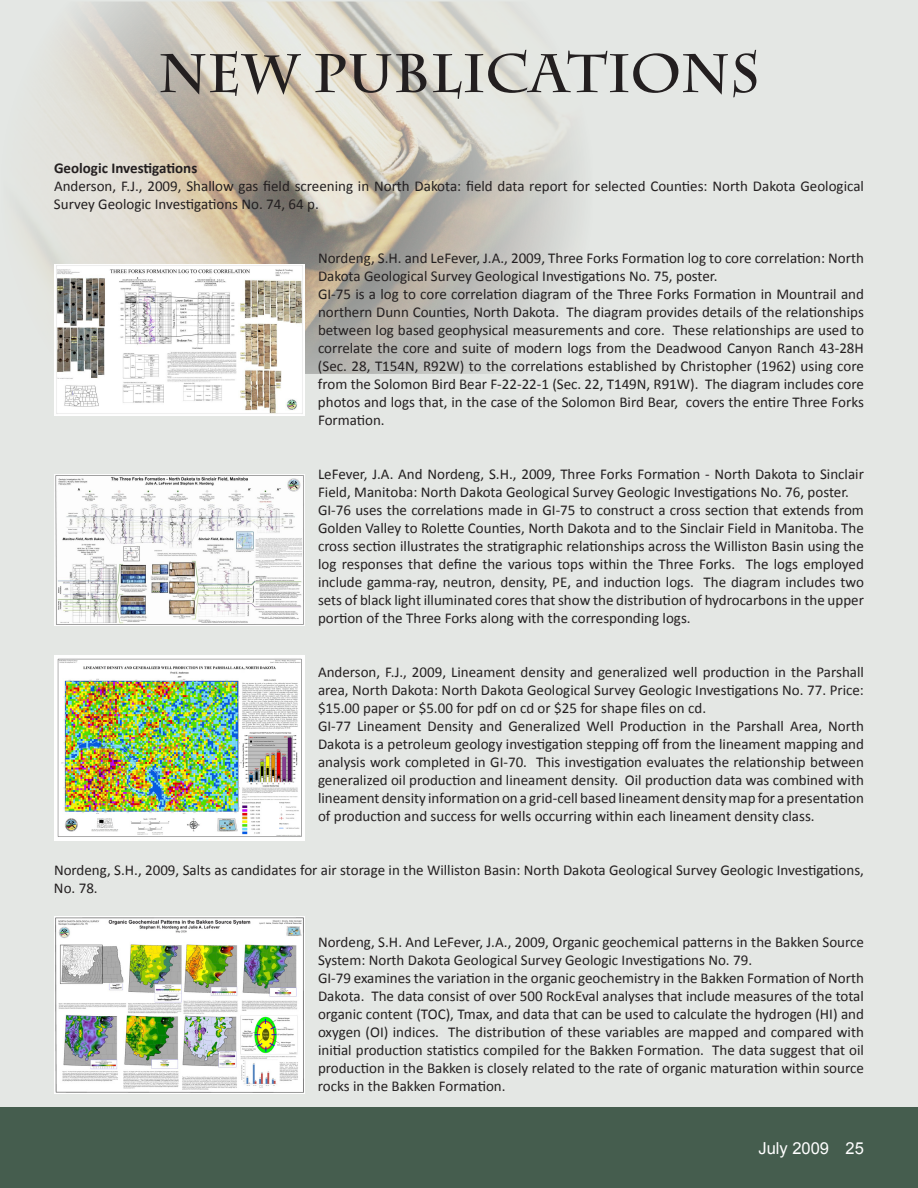
<style>
.page{position:relative;width:918px;height:1188px;background:#fff}
.page>*{position:absolute;margin:0;border:0;box-sizing:border-box;transform-origin:0 0}
.t1{font:700 54px "Charlemagne Std";color:#231f20}
.t2{font:16.5px "Arial";color:#fff}
.t3{font:15px/18px "Calibri";color:#231f20}
.s1{font-weight:700}
</style>
<div class="page">
<div style="left:0;top:0;width:918px;height:1107px;background:#e4e7e4"></div>
<img style="left:3px;top:3px;width:588px;height:369px">
<div style="left:0;top:0;width:594px;height:375px;border:2px solid #e4e7e4"></div>
<div style="left:0;top:1107px;width:918px;height:81px;background:#455d4e"></div>
<img style="left:54px;top:264px;width:251px;height:151px">
<img style="left:54px;top:474px;width:251px;height:151px">
<img style="left:54px;top:656px;width:251px;height:184px">
<img style="left:54px;top:916px;width:251px;height:178px">
<p class="t1" style="left:158px;top:42px;width:603px">NEW PUBLICATIONS</p>
<p class="t3" style="left:54px;top:159px;width:811px"><span class="s1">Geologic Investigations<br></span>Anderson, F.J., 2009, Shallow gas field screening in North Dakota: field data report for selected Counties: North Dakota Geological<br>Survey Geologic Investigations No. 74, 64 p.</p>
<p class="t3" style="left:318px;top:249px;width:547px">Nordeng, S.H. and LeFever, J.A., 2009, Three Forks Formation log to core correlation: North Dakota Geological Survey Geological Investigations No. 75, poster.<br>GI-75 is a log to core correlation diagram of the Three Forks Formation in Mountrail and northern Dunn Counties, North Dakota. The diagram provides details of the relationships between log based geophysical measurements and core. These relationships are used to correlate the core and suite of modern logs from the Deadwood Canyon Ranch 43-28H (Sec. 28, T154N, R92W) to the correlations established by Christopher (1962) using core from the Solomon Bird Bear F-22-22-1 (Sec. 22, T149N, R91W). The diagram includes core photos and logs that, in the case of the Solomon Bird Bear, covers the entire Three Forks Formation.</p>
<p class="t3" style="left:318px;top:465px;width:547px">LeFever, J.A. And Nordeng, S.H., 2009, Three Forks Formation - North Dakota to Sinclair Field, Manitoba: North Dakota Geological Survey Geologic Investigations No. 76, poster.<br>GI-76 uses the correlations made in GI-75 to construct a cross section that extends from Golden Valley to Rolette Counties, North Dakota and to the Sinclair Field in Manitoba. The cross section illustrates the stratigraphic relationships across the Williston Basin using the log responses that define the various tops within the Three Forks. The logs employed include gamma-ray, neutron, density, PE, and induction logs. The diagram includes two sets of black light illuminated cores that show the distribution of hydrocarbons in the upper portion of the Three Forks along with the corresponding logs.</p>
<p class="t3" style="left:318px;top:663px;width:547px">Anderson, F.J., 2009, Lineament density and generalized well production in the Parshall area, North Dakota: North Dakota Geological Survey Geologic Investigations No. 77. Price: $15.00 paper or $5.00 for pdf on cd or $25 for shape files on cd.<br>GI-77 Lineament Density and Generalized Well Production in the Parshall Area, North Dakota is a petroleum geology investigation stepping off from the lineament mapping and analysis work completed in GI-70. This investigation evaluates the relationship between generalized oil production and lineament density. Oil production data was combined with lineament density information on a grid-cell based lineament densitymap for a presentation of production and success for wells occurring within each lineament density class.</p>
<p class="t3" style="left:54px;top:861px;width:811px">Nordeng, S.H., 2009, Salts as candidates for air storage in the Williston Basin: North Dakota Geological Survey Geologic Investigations,<br>No. 78.</p>
<p class="t3" style="left:318px;top:933px;width:548px">Nordeng, S.H. And LeFever, J.A., 2009, Organic geochemical patterns in the Bakken Source System: North Dakota Geological Survey Geologic Investigations No. 79.<br>GI-79 examines the variation in the organic geochemistry in the Bakken Formation of North Dakota. The data consist of over 500 RockEval analyses that include measures of the total organic content (TOC), Tmax, and data that can be used to calculate the hydrogen (HI) and oxygen (OI) indices. The distribution of these variables are mapped and compared with initial production statistics compiled for the Bakken Formation. The data suggest that oil production in the Bakken is closely related to the rate of organic maturation within source rocks in the Bakken Formation.</p>
<p class="t2" style="left:759px;top:1138px;width:107px">July 2009 25</p>
</div>
